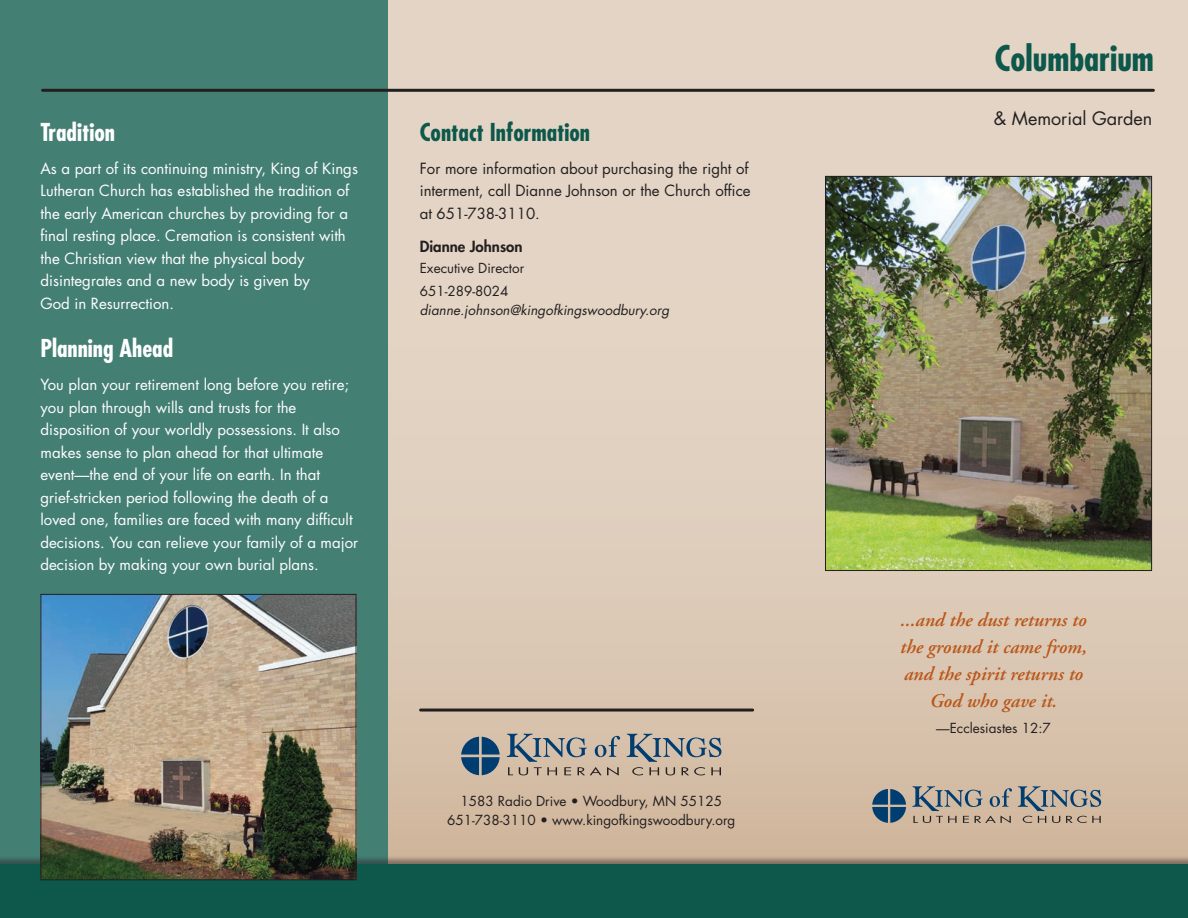
<style>
.page{position:relative;width:1188px;height:918px;background:#fff}
.page>*{position:absolute;margin:0;border:0;box-sizing:border-box;transform-origin:0 0}
.t1{font:700 condensed 34.5px "Futura";color:#0d584b}
.t2{font:700 condensed 24px "Futura";color:#fff}
.t3{font:700 condensed 24px "Futura";color:#0d584b}
.t4{font:italic 600 19.5px/27px "Adobe Garamond";color:#ba5619;text-align:center}
.t5{font:18px "Futura";color:#231f20}
.t6{font:15px/22.5px "Futura";color:#fff}
.t7{font:15px/22.5px "Futura";color:#231f20}
.t8{font:800 15px "Futura";color:#231f20}
.t9{font:13.5px "Futura";color:#231f20}
.t10{font:italic 13.5px "Futura";color:#231f20}
</style>
<div class="page">
<div style="left:0;top:0;width:394px;height:918px;background:#447f74"></div>
<div style="left:389px;top:0;width:799px;height:870px;background:linear-gradient(to bottom,#e7dbce,#d5bfa8)"></div>
<div style="left:0;top:855px;width:1188px;height:63px;background:#231f20;opacity:.45"></div>
<div style="left:0;top:864px;width:1188px;height:54px;background:#0d584b"></div>
<hr style="left:43px;top:89px;width:1110px;height:3px;background:#231f20">
<img style="left:827px;top:178px;width:323px;height:391px">
<div style="left:825px;top:176px;width:327px;height:395px;border:1px solid #231f20"></div>
<hr style="left:421px;top:709px;width:332px;height:3px;background:#231f20">
<svg style="left:507px;top:734px;width:113px;height:42px;background:#aea59a"></svg>
<svg style="left:627px;top:734px;width:94px;height:41px;background:#a9a299"></svg>
<svg style="left:461px;top:737px;width:39px;height:38px"></svg>
<img style="left:42px;top:596px;width:312px;height:282px">
<div style="left:40px;top:594px;width:316px;height:286px;border:1px solid #231f20"></div>
<svg style="left:912px;top:786px;width:100px;height:37px;background:#aba194"></svg>
<svg style="left:1018px;top:786px;width:83px;height:37px;background:#a79e93"></svg>
<svg style="left:872px;top:789px;width:34px;height:34px"></svg>
<p class="t2" style="left:40px;top:116px;width:76px">Tradition</p>
<p class="t6" style="left:40px;top:157px;width:319px">As a part of its continuing ministry, King of Kings Lutheran Church has established the tradition of the early American churches by providing for a final resting place. Cremation is consistent with the Christian view that the physical body disintegrates and a new body is given by<br>God in Resurrection.</p>
<p class="t2" style="left:40px;top:333px;width:134px">Planning Ahead</p>
<p class="t6" style="left:40px;top:374px;width:319px">You plan your retirement long before you retire; you plan through wills and trusts for the disposition of your worldly possessions. It also makes sense to plan ahead for that ultimate event—the end of your life on earth. In that grief-stricken period following the death of a loved one, families are faced with many difficult decisions. You can relieve your family of a major decision by making your own burial plans.</p>
<p class="t3" style="left:420px;top:116px;width:172px">Contact Information</p>
<p class="t7" style="left:420px;top:157px;width:332px">For more information about purchasing the right of interment, call Dianne Johnson or the Church office at 651-738-3110.</p>
<p class="t8" style="left:420px;top:237px;width:104px">Dianne Johnson</p>
<p class="t9" style="left:420px;top:259px;width:106px">Executive Director</p>
<p class="t9" style="left:420px;top:281px;width:90px">651-289-8024</p>
<p class="t10" style="left:420px;top:301px;width:251px">dianne.johnson@kingofkingswoodbury.org</p>
<p class="t9" style="left:461px;top:791px;width:263px">1583 Radio Drive • Woodbury, MN 55125</p>
<p class="t9" style="left:447px;top:811px;width:290px">651-738-3110 • www.kingofkingswoodbury.org</p>
<p class="t1" style="left:995px;top:36px;width:161px">Columbarium</p>
<p class="t5" style="left:994px;top:106px;width:160px">&amp; Memorial Garden</p>
<p class="t4" style="left:900px;top:607px;width:188px">...and the dust returns to the ground it came from, and the spirit returns to<br>God who gave it.</p>
<p class="t9" style="left:936px;top:719px;width:116px">—Ecclesiastes 12:7</p>
</div>
